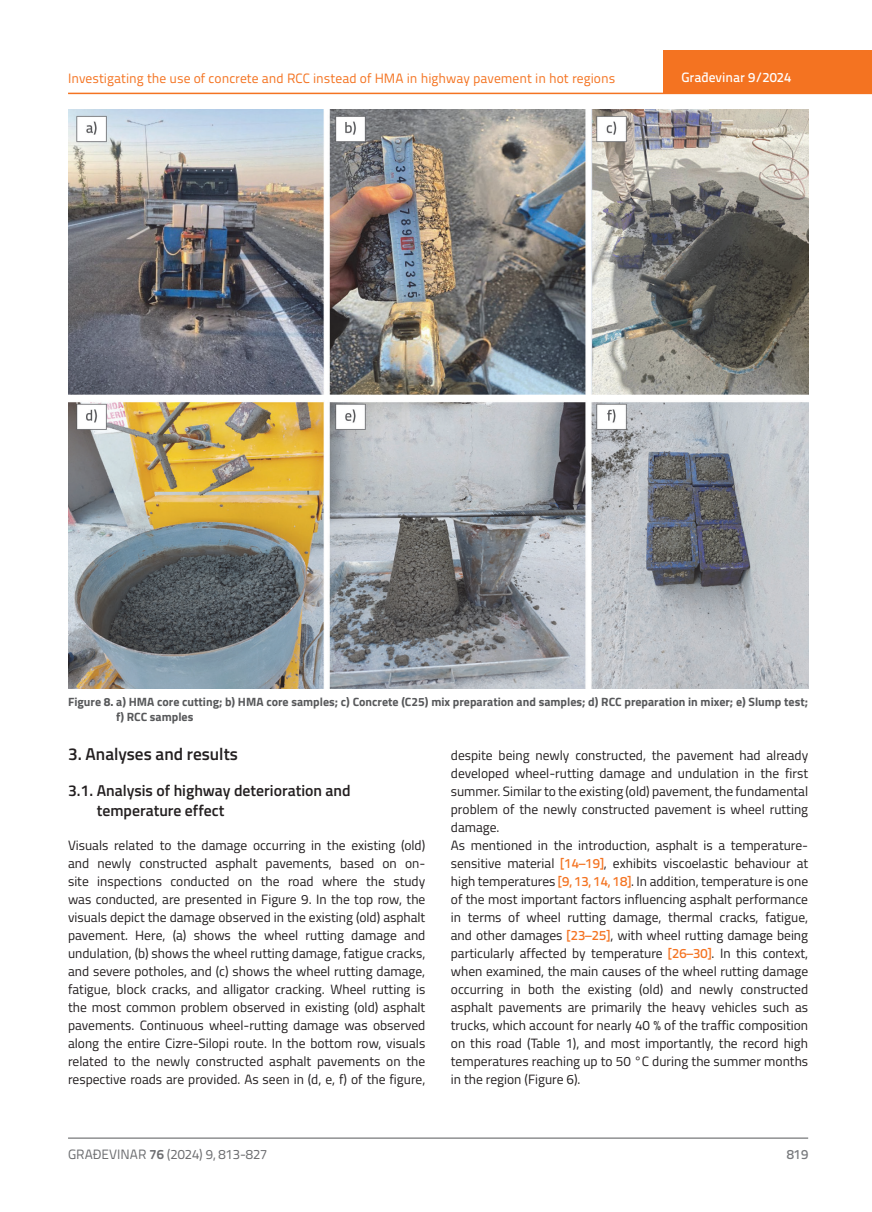
<style>
.page{position:relative;width:872px;height:1212px;background:#fff}
.page>*{position:absolute;margin:0;border:0;box-sizing:border-box;transform-origin:0 0}
.t1{font:600 17.25px "Titillium";color:#231f20}
.t2{font:600 15.75px/19.5px "Titillium";color:#231f20}
.t3{font:13.5px/18px "Titillium";color:#231f20;text-align:justify}
.t4{font:13.5px "Titillium Text 22 L";color:#f47321}
.t5{font:13.5px "Titillium Text 22 L";color:#6c6d70}
.t6{font:500 13.5px "Titillium Text 22 L";color:#fff}
.t7{font:500 13.5px "Titillium Text 22 L";color:#787a7d}
.t8{font:700 12px/15px "Titillium";color:#57585a}
.s1{font-family:"Titillium Text 22 L";font-weight:500;color:#f47321}
.s2{font-weight:700}
</style>
<div class="page">
<hr style="left:68px;top:93px;width:804px;height:1px;background:#f47321">
<div style="left:663px;top:50px;width:209px;height:44px;background:#f47321"></div>
<hr style="left:68px;top:1138px;width:740px;height:1px;background:#57585a">
<img style="left:68px;top:109px;width:740px;height:579px">
<p class="t4" style="left:68px;top:68px;width:549px">Investigating the use of concrete and RCC instead of HMA in highway pavement in hot regions</p>
<p class="t6" style="left:681px;top:67px;width:111px">Građevinar 9/2024</p>
<p class="t8" style="left:116px;top:694px;width:693px;text-indent:-48px">Figure 8. a) HMA core cutting; b) HMA core samples; c) Concrete (C25) mix preparation and samples; d) RCC preparation in mixer; e) Slump test; f) RCC samples</p>
<p class="t1" style="left:68px;top:741px;width:171px">3. Analyses and results</p>
<p class="t2" style="left:97px;top:780px;width:255px;text-indent:-29px">3.1. Analysis of highway deterioration and temperature effect</p>
<p class="t3" style="left:68px;top:836px;width:359px">Visuals related to the damage occurring in the existing (old) and newly constructed asphalt pavements, based on on&shy;site inspections conducted on the road where the study was conducted, are presented in Figure 9. In the top row, the visuals depict the damage observed in the existing (old) asphalt pavement. Here, (a) shows the wheel rutting damage and undulation, (b) shows the wheel rutting damage, fatigue cracks, and severe potholes, and (c) shows the wheel rutting damage, fatigue, block cracks, and alligator cracking. Wheel rutting is the most common problem observed in existing (old) asphalt pavements. Continuous wheel-rutting damage was observed along the entire Cizre-Silopi route. In the bottom row, visuals related to the newly constructed asphalt pavements on the respective roads are provided. As seen in (d, e, f) of the figure,</p>
<p class="t3" style="left:451px;top:746px;width:359px;text-align:left">despite being newly constructed, the pavement had already developed wheel-rutting damage and undulation in the first summer. Similar to the existing (old) pavement, the fundamental problem of the newly constructed pavement is wheel rutting damage.<br>As mentioned in the introduction, asphalt is a temperature&shy;sensitive material <span class="s1">[14–19]</span>, exhibits viscoelastic behaviour at high temperatures <span class="s1">[9, 13, 14, 18]</span>. In addition, temperature is one of the most important factors influencing asphalt performance in terms of wheel rutting damage, thermal cracks, fatigue, and other damages <span class="s1">[23–25]</span>, with wheel rutting damage being particularly affected by temperature <span class="s1">[26–30]</span>. In this context, when examined, the main causes of the wheel rutting damage occurring in both the existing (old) and newly constructed asphalt pavements are primarily the heavy vehicles such as trucks, which account for nearly 40 % of the traffic composition on this road (Table 1), and most importantly, the record high temperatures reaching up to 50 °C during the summer months in the region (Figure 6).</p>
<p class="t5" style="left:68px;top:1144px;width:201px">GRAĐEVINAR <span class="s2">76</span> (2024) 9, 813-827</p>
<p class="t7" style="left:786px;top:1144px;width:23px">819</p>
</div>
